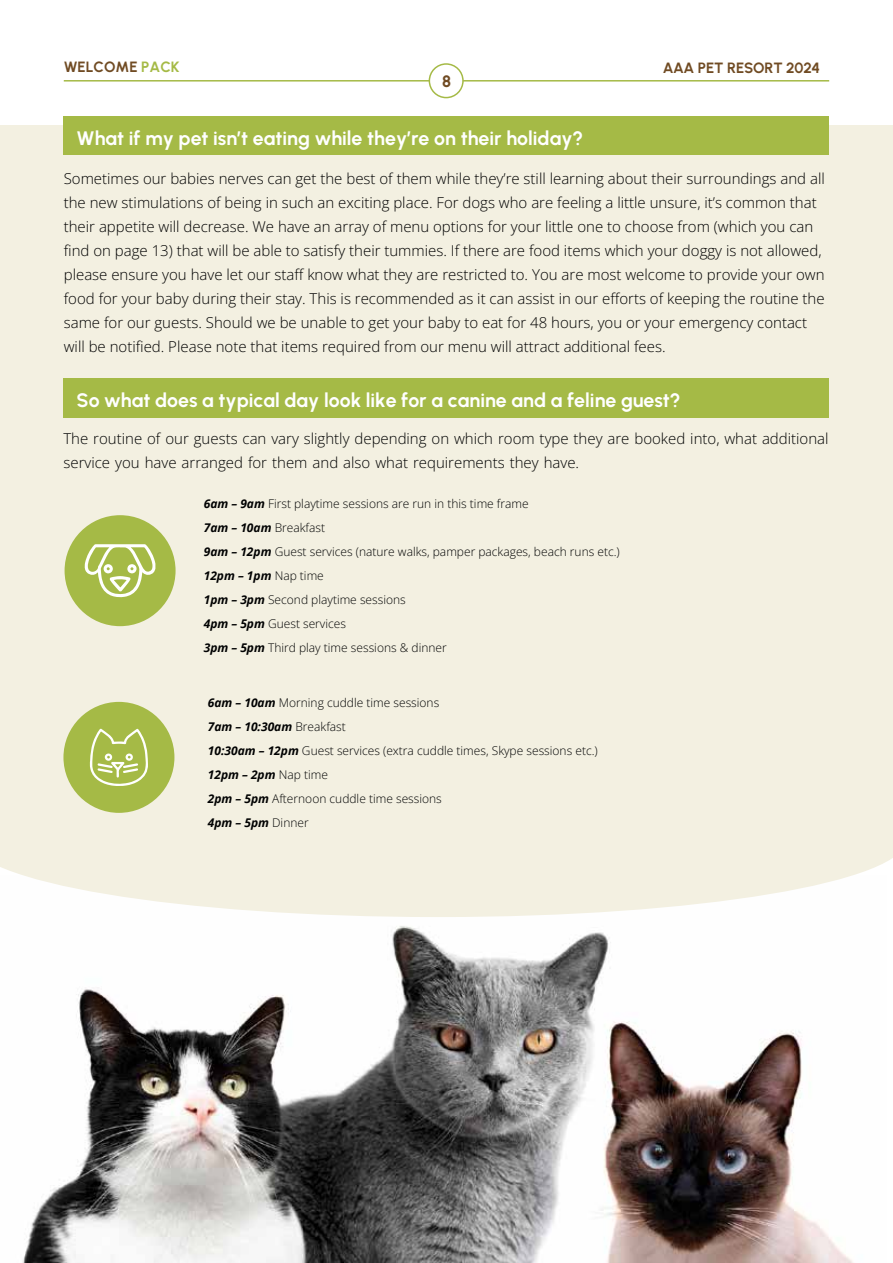
<style>
.page{position:relative;width:893px;height:1263px;background:#fff}
.page>*{position:absolute;margin:0;border:0;box-sizing:border-box;transform-origin:0 0}
.t1{font:19.5px "Urbanist";color:#fff}
.t2{font:16.5px "Urbanist";color:#704b23}
.t3{font:15px/24px "Open Sans";color:#000}
.t4{font:15px/24px "Open Sans";color:#000101}
.t5{font:14.85px "Urbanist";color:#704b23}
.t6{font:12px/24px "Open Sans";color:#000101}
.s1{color:#a5ba46}
.s2{font-weight:700;font-style:italic}
</style>
<div class="page">
<img style="left:22px;top:926px;width:831px;height:337px">
<div style="left:0;top:125px;width:893px;height:728px;background:#f3f0e1"></div>
<svg style="left:0;top:761px;width:893px;height:156px"></svg>
<div style="left:65px;top:515px;width:111px;height:111px;background:#a5ba46;border-radius:50%"></div>
<div style="left:63px;top:702px;width:111px;height:111px;background:#a5ba46;border-radius:50%"></div>
<svg style="left:85px;top:544px;width:70px;height:53px"></svg>
<svg style="left:90px;top:728px;width:58px;height:58px"></svg>
<hr style="left:64px;top:80px;width:765px;height:2px;background:#a5ba46">
<div style="left:429px;top:64px;width:34px;height:34px;background:#fff;border-radius:50%"></div>
<div style="left:429px;top:63px;width:35px;height:35px;border:2px solid #a5ba46;border-radius:50%"></div>
<div style="left:64px;top:116px;width:765px;height:39px;background:#a5ba46"></div>
<div style="left:64px;top:378px;width:765px;height:40px;background:#a5ba46"></div>
<p class="t5" style="left:64px;top:57px;width:117px">WELCOME <span class="s1">PACK</span></p>
<p class="t5" style="left:663px;top:58px;width:159px">AAA PET RESORT 2024</p>
<p class="t2" style="left:442px;top:70px;width:10px">8</p>
<h1 class="t1" style="left:77px;top:125px;width:508px">What if my pet isn’t eating while they’re on their holiday?</h1>
<p class="t3" style="left:64px;top:166px;width:762px">Sometimes our babies nerves can get the best of them while they’re still learning about their surroundings and all the new stimulations of being in such an exciting place. For dogs who are feeling a little unsure, it’s common that their appetite will decrease. We have an array of menu options for your little one to choose from (which you can find on page 13) that will be able to satisfy their tummies. If there are food items which your doggy is not allowed, please ensure you have let our staff know what they are restricted to. You are most welcome to provide your own food for your baby during their stay. This is recommended as it can assist in our efforts of keeping the routine the same for our guests. Should we be unable to get your baby to eat for 48 hours, you or your emergency contact will be notified. Please note that items required from our menu will attract additional fees.</p>
<h1 class="t1" style="left:77px;top:387px;width:606px">So what does a typical day look like for a canine and a feline guest?</h1>
<p class="t4" style="left:63px;top:426px;width:767px">The routine of our guests can vary slightly depending on which room type they are booked into, what additional service you have arranged for them and also what requirements they have.</p>
<p class="t6" style="left:204px;top:491px;width:418px"><span class="s2">6am – 9am</span> First playtime sessions are run in this time frame<br><span class="s2">7am – 10am</span> Breakfast<br><span class="s2">9am – 12pm</span> Guest services (nature walks, pamper packages, beach runs etc.)<br><span class="s2">12pm – 1pm</span> Nap time<br><span class="s2">1pm – 3pm</span> Second playtime sessions<br><span class="s2">4pm – 5pm</span> Guest services<br><span class="s2">3pm – 5pm</span> Third play time sessions &amp; dinner</p>
<p class="t6" style="left:208px;top:690px;width:391px"><span class="s2">6am – 10am</span> Morning cuddle time sessions<br><span class="s2">7am – 10:30am</span> Breakfast<br><span class="s2">10:30am – 12pm</span> Guest services (extra cuddle times, Skype sessions etc.)<br><span class="s2">12pm – 2pm</span> Nap time<br><span class="s2">2pm – 5pm</span> Afternoon cuddle time sessions<br><span class="s2">4pm – 5pm</span> Dinner</p>
</div>
